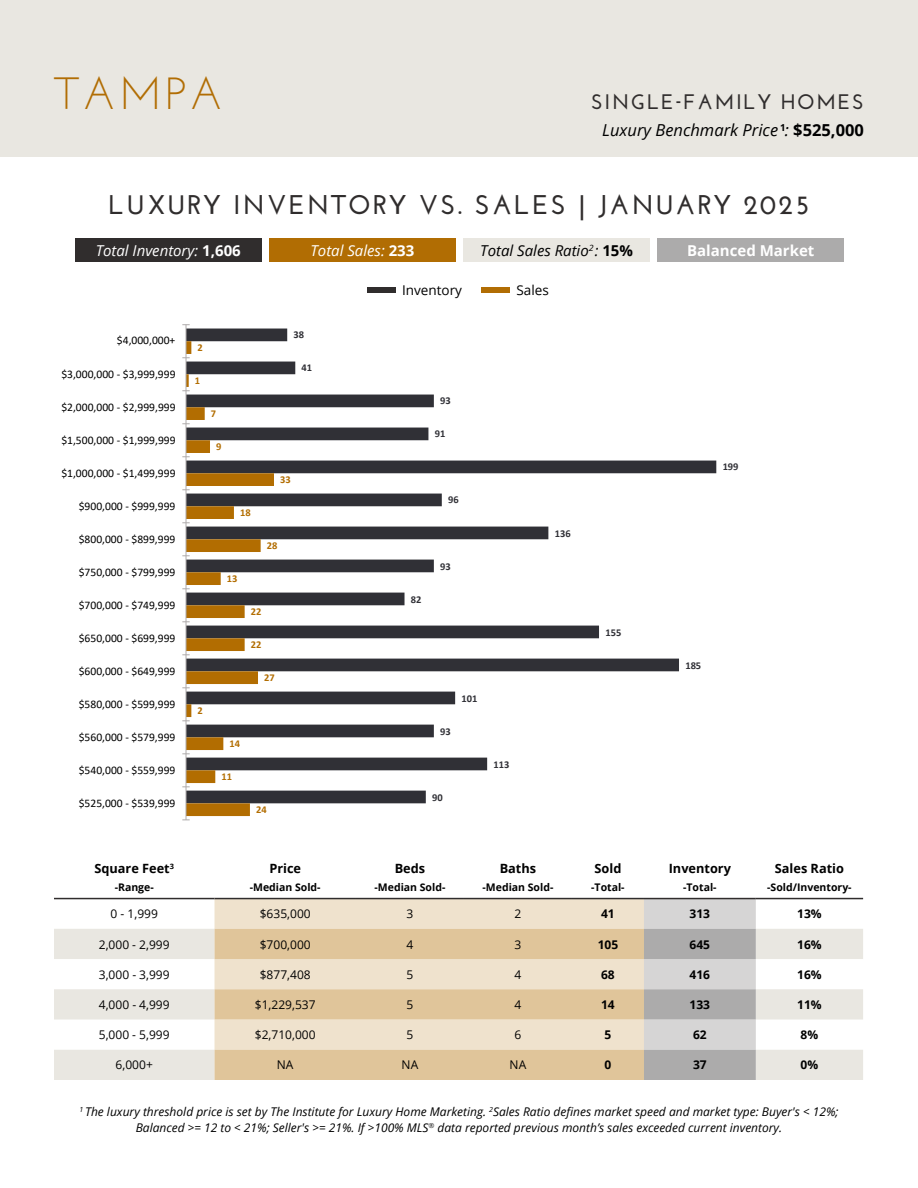
<style>
.page{position:relative;width:918px;height:1188px;background:#fff}
.page>*{position:absolute;margin:0;border:0;box-sizing:border-box;transform-origin:0 0}
.t1{font:45px "Josefin Sans";letter-spacing:.08em;color:#b16d03}
.t2{font:700 27px "Josefin Sans";letter-spacing:.08em;color:#302d2d}
.t3{font:700 21px "Josefin Sans";letter-spacing:.08em;color:#302d2d}
.t4{font:italic 16.5px "Open Sans";color:#000}
.t5{font:italic 15px "Open Sans";color:#fff}
.t6{font:italic 15px "Open Sans";color:#000}
.t7{font:700 15px "Open Sans";color:#fff}
.t8{font:13.5px "Open Sans";color:#000}
.t9{font:700 12.75px "Open Sans";color:#000}
.t10{font:italic 12px/16.5px "Open Sans";color:#000;text-align:center}
.t11{font:12px "Open Sans";color:#000}
.t12{font:700 12px "Open Sans";color:#000}
.t13{font:11.55px "Calibri";color:#000}
.t14{font:700 10.5px "Open Sans";color:#000}
.t15{font:700 10.5px "Calibri";color:#303036}
.t16{font:700 10.5px "Calibri";color:#b26d01}
.s1{font-weight:700;font-style:normal}
</style>
<div class="page">
<div style="left:0;top:0;width:918px;height:158px;background:#e9e7e1"></div>
<svg style="left:187px;top:329px;width:529px;height:474px"></svg>
<hr style="left:186px;top:325px;width:1px;height:495px;background:#afabab">
<svg style="left:182px;top:341px;width:92px;height:479px"></svg>
<div style="left:367px;top:287px;width:29px;height:6px;background:#302d2d"></div>
<div style="left:482px;top:287px;width:28px;height:6px;background:#b16d03"></div>
<div style="left:657px;top:238px;width:187px;height:24px;background:#acabab"></div>
<div style="left:75px;top:238px;width:187px;height:24px;background:#302d2d"></div>
<div style="left:269px;top:238px;width:187px;height:24px;background:#b16d03"></div>
<div style="left:463px;top:238px;width:187px;height:24px;background:#e9e7e1"></div>
<div style="left:215px;top:899px;width:429px;height:30px;background:#efe2cd"></div>
<svg style="left:54px;top:929px;width:809px;height:151px;fill:#e9e7e1"></svg>
<svg style="left:215px;top:929px;width:429px;height:151px;background:#e6d0ae"></svg>
<svg style="left:644px;top:899px;width:112px;height:181px;background:#c0bfbf"></svg>
<hr style="left:54px;top:898px;width:161px;height:1px;background:#302d2d">
<hr style="left:215px;top:898px;width:141px;height:1px;background:#302d2d">
<hr style="left:356px;top:898px;width:108px;height:1px;background:#302d2d">
<hr style="left:464px;top:898px;width:108px;height:1px;background:#302d2d">
<hr style="left:572px;top:898px;width:72px;height:1px;background:#302d2d">
<hr style="left:644px;top:898px;width:112px;height:1px;background:#302d2d">
<hr style="left:756px;top:898px;width:107px;height:1px;background:#302d2d">
<h1 class="t1" style="left:54px;top:65px;width:170px">TAMPA</h1>
<h3 class="t3" style="left:591px;top:89px;width:274px">SINGLE-FAMILY HOMES</h3>
<h3 class="t4" style="left:602px;top:119px;width:263px">Luxury Benchmark Price <sup>1</sup>: <span class="s1">$525,000</span></h3>
<h2 class="t2" style="left:109px;top:188px;width:702px">LUXURY INVENTORY VS. SALES | JANUARY 2025</h2>
<p class="t5" style="left:96px;top:240px;width:147px">Total Inventory: <span class="s1">1,606</span></p>
<p class="t5" style="left:310px;top:240px;width:105px">Total Sales: <span class="s1">233</span></p>
<p class="t6" style="left:480px;top:240px;width:154px">Total Sales Ratio<sup>2</sup> : <span class="s1">15%</span></p>
<p class="t7" style="left:687px;top:240px;width:129px">Balanced Market</p>
<p class="t13" style="left:117px;top:333px;width:60px">$4,000,000+</p>
<p class="t13" style="left:61px;top:366px;width:116px">$3,000,000 - $3,999,999</p>
<p class="t13" style="left:61px;top:399px;width:116px">$2,000,000 - $2,999,999</p>
<p class="t13" style="left:61px;top:432px;width:116px">$1,500,000 - $1,999,999</p>
<p class="t13" style="left:61px;top:465px;width:116px">$1,000,000 - $1,499,999</p>
<p class="t13" style="left:79px;top:498px;width:98px">$900,000 - $999,999</p>
<p class="t13" style="left:79px;top:531px;width:98px">$800,000 - $899,999</p>
<p class="t13" style="left:79px;top:564px;width:98px">$750,000 - $799,999</p>
<p class="t13" style="left:79px;top:597px;width:98px">$700,000 - $749,999</p>
<p class="t13" style="left:79px;top:630px;width:98px">$650,000 - $699,999</p>
<p class="t13" style="left:79px;top:663px;width:98px">$600,000 - $649,999</p>
<p class="t13" style="left:79px;top:696px;width:98px">$580,000 - $599,999</p>
<p class="t13" style="left:79px;top:729px;width:98px">$560,000 - $579,999</p>
<p class="t13" style="left:79px;top:762px;width:98px">$540,000 - $559,999</p>
<p class="t13" style="left:79px;top:795px;width:98px">$525,000 - $539,999</p>
<p class="t9" style="left:94px;top:860px;width:81px">Square Feet<sup>3</sup></p>
<p class="t14" style="left:115px;top:880px;width:41px">-Range-</p>
<p class="t16" style="left:198px;top:340px;width:7px">2</p>
<p class="t16" style="left:195px;top:373px;width:7px">1</p>
<p class="t15" style="left:294px;top:327px;width:12px">38</p>
<p class="t15" style="left:302px;top:360px;width:12px">41</p>
<p class="t16" style="left:211px;top:406px;width:7px">7</p>
<p class="t16" style="left:216px;top:439px;width:7px">9</p>
<p class="t16" style="left:240px;top:505px;width:12px">18</p>
<p class="t16" style="left:227px;top:571px;width:12px">13</p>
<p class="t16" style="left:280px;top:472px;width:12px">33</p>
<p class="t16" style="left:267px;top:538px;width:12px">28</p>
<p class="t16" style="left:251px;top:604px;width:12px">22</p>
<p class="t16" style="left:251px;top:637px;width:12px">22</p>
<p class="t16" style="left:198px;top:703px;width:7px">2</p>
<p class="t16" style="left:264px;top:670px;width:12px">27</p>
<p class="t16" style="left:230px;top:736px;width:12px">14</p>
<p class="t16" style="left:222px;top:769px;width:12px">11</p>
<p class="t16" style="left:256px;top:803px;width:12px">24</p>
<p class="t9" style="left:269px;top:860px;width:33px">Price</p>
<p class="t14" style="left:250px;top:880px;width:72px">-Median Sold-</p>
<p class="t8" style="left:402px;top:281px;width:61px">Inventory</p>
<p class="t8" style="left:516px;top:281px;width:34px">Sales</p>
<p class="t15" style="left:440px;top:394px;width:12px">93</p>
<p class="t15" style="left:435px;top:427px;width:12px">91</p>
<p class="t15" style="left:448px;top:493px;width:12px">96</p>
<p class="t15" style="left:411px;top:592px;width:12px">82</p>
<p class="t15" style="left:440px;top:559px;width:12px">93</p>
<p class="t15" style="left:440px;top:724px;width:12px">93</p>
<p class="t15" style="left:462px;top:691px;width:17px">101</p>
<p class="t15" style="left:432px;top:790px;width:12px">90</p>
<p class="t15" style="left:494px;top:757px;width:17px">113</p>
<p class="t15" style="left:555px;top:526px;width:17px">136</p>
<p class="t15" style="left:605px;top:625px;width:17px">155</p>
<p class="t9" style="left:395px;top:860px;width:32px">Beds</p>
<p class="t14" style="left:375px;top:880px;width:72px">-Median Sold-</p>
<p class="t9" style="left:500px;top:860px;width:38px">Baths</p>
<p class="t14" style="left:483px;top:880px;width:72px">-Median Sold-</p>
<p class="t9" style="left:595px;top:860px;width:28px">Sold</p>
<p class="t14" style="left:591px;top:880px;width:35px">-Total-</p>
<p class="t15" style="left:723px;top:460px;width:17px">199</p>
<p class="t15" style="left:685px;top:658px;width:17px">185</p>
<p class="t9" style="left:669px;top:860px;width:64px">Inventory</p>
<p class="t14" style="left:683px;top:880px;width:35px">-Total-</p>
<p class="t9" style="left:775px;top:860px;width:71px">Sales Ratio</p>
<p class="t14" style="left:767px;top:880px;width:86px">-Sold/Inventory-</p>
<p class="t11" style="left:111px;top:906px;width:49px">0 - 1,999</p>
<p class="t11" style="left:260px;top:906px;width:52px">$635,000</p>
<p class="t11" style="left:407px;top:906px;width:8px">3</p>
<p class="t11" style="left:515px;top:906px;width:8px">2</p>
<p class="t12" style="left:601px;top:905px;width:15px">41</p>
<p class="t12" style="left:690px;top:905px;width:22px">313</p>
<p class="t12" style="left:797px;top:905px;width:26px">13%</p>
<p class="t11" style="left:99px;top:936px;width:72px">2,000 - 2,999</p>
<p class="t11" style="left:260px;top:936px;width:52px">$700,000</p>
<p class="t11" style="left:407px;top:936px;width:8px">4</p>
<p class="t11" style="left:515px;top:936px;width:8px">3</p>
<p class="t12" style="left:598px;top:936px;width:22px">105</p>
<p class="t12" style="left:690px;top:936px;width:22px">645</p>
<p class="t12" style="left:797px;top:936px;width:26px">16%</p>
<p class="t11" style="left:99px;top:966px;width:72px">3,000 - 3,999</p>
<p class="t11" style="left:260px;top:966px;width:52px">$877,408</p>
<p class="t11" style="left:407px;top:966px;width:8px">5</p>
<p class="t11" style="left:515px;top:966px;width:8px">4</p>
<p class="t12" style="left:601px;top:966px;width:15px">68</p>
<p class="t12" style="left:690px;top:966px;width:22px">416</p>
<p class="t12" style="left:797px;top:966px;width:26px">16%</p>
<p class="t11" style="left:99px;top:996px;width:72px">4,000 - 4,999</p>
<p class="t11" style="left:255px;top:996px;width:62px">$1,229,537</p>
<p class="t11" style="left:407px;top:996px;width:8px">5</p>
<p class="t11" style="left:515px;top:996px;width:8px">4</p>
<p class="t12" style="left:601px;top:996px;width:15px">14</p>
<p class="t12" style="left:690px;top:996px;width:22px">133</p>
<p class="t12" style="left:797px;top:996px;width:26px">11%</p>
<p class="t11" style="left:99px;top:1027px;width:72px">5,000 - 5,999</p>
<p class="t11" style="left:255px;top:1027px;width:62px">$2,710,000</p>
<p class="t11" style="left:407px;top:1027px;width:8px">5</p>
<p class="t11" style="left:515px;top:1027px;width:8px">6</p>
<p class="t12" style="left:605px;top:1026px;width:8px">5</p>
<p class="t12" style="left:693px;top:1026px;width:15px">62</p>
<p class="t12" style="left:801px;top:1026px;width:19px">8%</p>
<p class="t11" style="left:116px;top:1057px;width:39px">6,000+</p>
<p class="t11" style="left:277px;top:1057px;width:18px">NA</p>
<p class="t11" style="left:402px;top:1057px;width:18px">NA</p>
<p class="t11" style="left:510px;top:1057px;width:18px">NA</p>
<p class="t12" style="left:605px;top:1057px;width:8px">0</p>
<p class="t12" style="left:693px;top:1057px;width:15px">37</p>
<p class="t12" style="left:801px;top:1057px;width:19px">0%</p>
<p class="t10" style="left:79px;top:1103px;width:761px"><sup>1</sup> The luxury threshold price is set by The Institute for Luxury Home Marketing. <sup>2</sup>Sales Ratio defines market speed and market type: Buyer's &lt; 12%;<br>Balanced &gt;= 12 to &lt; 21%; Seller's &gt;= 21%. If &gt;100% MLS<sup>®</sup> data reported previous month’s sales exceeded current inventory.</p>
</div>
